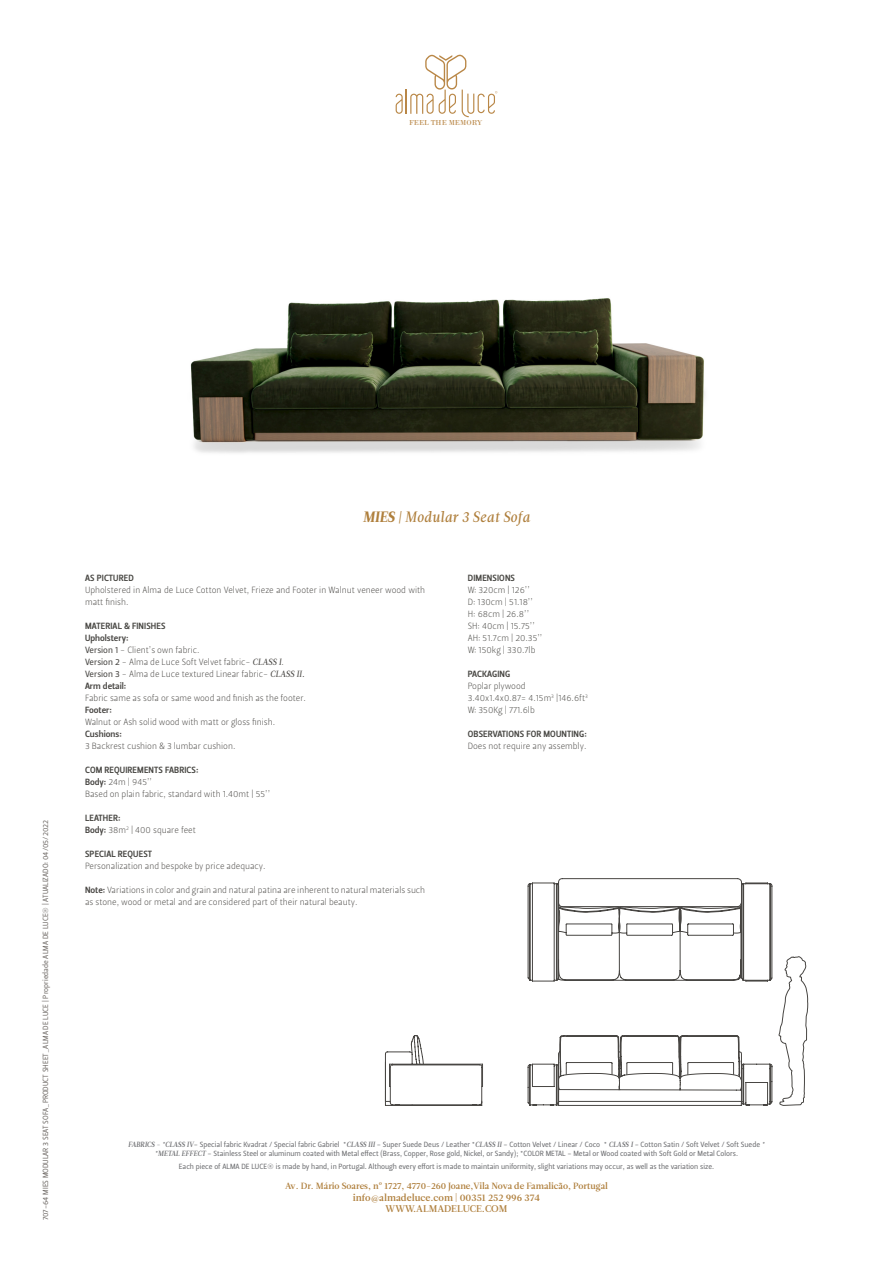
<style>
.page{position:relative;width:893px;height:1263px;background:#fff}
.page>*{position:absolute;margin:0;border:0;box-sizing:border-box;transform-origin:0 0}
.NOME_MOVEL{font:15px "Leitura Italic 2";color:#af7f3c}
.t1{font:9.75px/11.7px "Leitura Roman 3";color:#af7f3c;text-align:center}
.t2{font:9px/12px "Leitura Sans Grot 1";color:#484643}
.t3{font:9px "Leitura Sans Grot 1";color:#484743}
.TEXTO{font:9px "Leitura Sans Grot 3";letter-spacing:.015em;color:#484743}
.t4{font:9px "Leitura Roman 3";color:#af7f3c}
.t5{font:9px "Leitura Sans Grot 3";color:#484643}
.t6{font:7.65px "Bodoni";color:#b98747}
.t7{font:7.5px "Leitura Sans Grot 2";color:#6c6d70}
.t8{font:7.5px "Leitura Sans Grot 2";color:#716c68}
.s1{font-family:"Leitura Italic 4"}
.s2{font-family:"Leitura Sans Grot 2"}
.s3{font-family:"Leitura Italic 2"}
.s4{font-family:"Leitura Sans Grot 3"}
.s5{font-family:"Leitura Italic 3"}
</style>
<div class="page">
<svg style="left:396px;top:55px;width:101px;height:62px"></svg>
<img style="left:190px;top:298px;width:515px;height:155px">
<svg style="left:527px;top:878px;width:281px;height:228px"></svg>
<svg style="left:385px;top:906px;width:357px;height:200px"></svg>
<p class="t6" style="left:409px;top:118px;width:75px">FEEL THE MEMORY</p>
<p class="t8" style="left:41px;top:1220px;width:402px;rotate:-90deg">707-64 MIES MODULAR 3 SEAT SOFA_PRODUCT SHEET_ALMA DE LUCE | Propriedade ALMA DE LUCE® | ATUALIZADO: 04/05/2022</p>
<p class="NOME_MOVEL" style="left:363px;top:508px;width:169px"><span class="s1">MIES |</span> Modular 3 Seat Sofa</p>
<p class="TEXTO" style="left:85px;top:573px;width:50px">AS PICTURED</p>
<p class="t2" style="left:85px;top:584px;width:342px">Upholstered in Alma de Luce Cotton Velvet, Frieze and Footer in Walnut veneer wood with matt finish.</p>
<p class="TEXTO" style="left:85px;top:621px;width:82px">MATERIAL &amp; FINISHES</p>
<p class="t5" style="left:85px;top:633px;width:45px">Upholstery:</p>
<p class="t2" style="left:85px;top:644px;width:116px"><span class="s2">Version 1</span> - Client’s own fabric.</p>
<p class="t2" style="left:85px;top:656px;width:200px"><span class="s2">Version 2</span> - Alma de Luce Soft Velvet fabric- <span class="s3">CLASS I</span>.</p>
<p class="t2" style="left:85px;top:668px;width:221px"><span class="s2">Version 3</span> - Alma de Luce textured Linear fabric- <span class="s3">CLASS II.</span></p>
<p class="t5" style="left:85px;top:681px;width:43px">Arm detail:</p>
<p class="t2" style="left:85px;top:692px;width:222px">Fabric same as sofa or same wood and finish as the footer.</p>
<p class="t5" style="left:85px;top:705px;width:28px">Footer:</p>
<p class="t2" style="left:85px;top:716px;width:192px">Walnut or Ash solid wood with matt or gloss finish.</p>
<p class="t5" style="left:85px;top:729px;width:38px">Cushions:</p>
<p class="t2" style="left:85px;top:740px;width:152px">3 Backrest cushion &amp; 3 lumbar cushion.</p>
<p class="TEXTO" style="left:85px;top:765px;width:115px">COM REQUIREMENTS FABRICS:</p>
<p class="t2" style="left:85px;top:776px;width:68px"><span class="s4">Body:</span> 24m | 945’’</p>
<p class="t2" style="left:85px;top:788px;width:187px">Based on plain fabric, standard with 1.40mt | 55’’</p>
<p class="TEXTO" style="left:85px;top:813px;width:37px">LEATHER:</p>
<p class="t2" style="left:85px;top:824px;width:112px"><span class="s4">Body:</span> 38m<sup>2</sup> | 400 square feet</p>
<p class="TEXTO" style="left:85px;top:849px;width:69px">SPECIAL REQUEST</p>
<p class="t2" style="left:85px;top:860px;width:182px">Personalization and bespoke by price adequacy.</p>
<p class="t2" style="left:85px;top:884px;width:342px"><span class="s4">Note:</span> Variations in color and grain and natural patina are inherent to natural materials such as stone, wood or metal and are considered part of their natural beauty.</p>
<p class="TEXTO" style="left:468px;top:573px;width:49px">DIMENSIONS</p>
<p class="t3" style="left:468px;top:585px;width:64px">W: 320cm | 126’’</p>
<p class="t3" style="left:468px;top:597px;width:67px">D: 130cm | 51.18’’</p>
<p class="t3" style="left:468px;top:609px;width:63px">H: 68cm | 26.8’’</p>
<p class="t3" style="left:468px;top:621px;width:69px">SH: 40cm | 15.75’’</p>
<p class="t3" style="left:468px;top:633px;width:76px">AH: 51.7cm | 20.35’’</p>
<p class="t3" style="left:468px;top:645px;width:69px">W: 150kg | 330.7lb</p>
<p class="TEXTO" style="left:468px;top:669px;width:44px">PACKAGING</p>
<p class="t3" style="left:468px;top:681px;width:59px">Poplar plywood</p>
<p class="t3" style="left:468px;top:693px;width:122px">3.40x1.4x0.87= 4.15m<sup>3</sup> |146.6ft<sup>3</sup></p>
<p class="t3" style="left:468px;top:705px;width:69px">W: 350Kg | 771.6lb</p>
<p class="TEXTO" style="left:468px;top:729px;width:121px">OBSERVATIONS FOR MOUNTING:</p>
<p class="t2" style="left:468px;top:740px;width:120px">Does not require any assembly.</p>
<p class="t7" style="left:128px;top:1140px;width:638px"><span class="s5">FABRICS - *CLASS IV</span>- Special fabric Kvadrat / Special fabric Gabriel *<span class="s5">CLASS III</span> - Super Suede Deus / Leather *<span class="s5">CLASS II</span> - Cotton Velvet / Linear / Coco * <span class="s5">CLASS I</span> - Cotton Satin / Soft Velvet / Soft Suede <span class="s5">*</span></p>
<p class="t7" style="left:155px;top:1149px;width:585px"><span class="s5">*METAL EFFECT</span> - Stainless Steel or aluminum coated with Metal effect (Brass, Copper, Rose gold, Nickel, or Sandy); *COLOR METAL - Metal or Wood coated with Soft Gold or Metal Colors.</p>
<p class="t7" style="left:179px;top:1162px;width:537px">Each piece of ALMA DE LUCE® is made by hand, in Portugal. Although every effort is made to maintain uniformity, slight variations may occur, as well as the variation size.</p>
<p class="t4" style="left:285px;top:1180px;width:324px">Av. Dr. Mário Soares, nº 1727, 4770-260 Joane,Vila Nova de Famalicão, Portugal</p>
<p class="t1" style="left:353px;top:1191px;width:188px">info@almadeluce.com | 00351 252 996 374<br>WWW.ALMADELUCE.COM</p>
</div>
